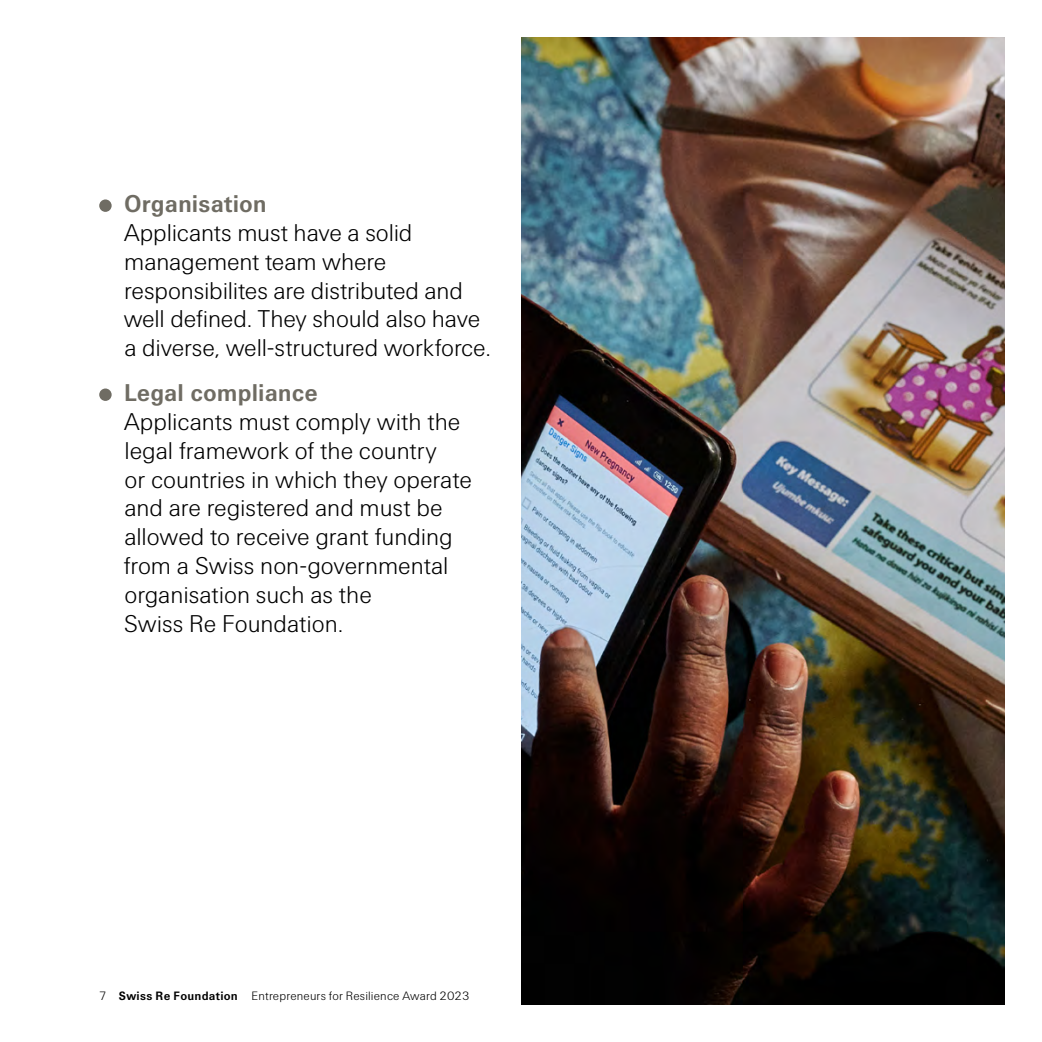
<style>
.page{position:relative;width:1042px;height:1042px;background:#fff}
.page>*{position:absolute;margin:0;border:0;box-sizing:border-box;transform-origin:0 0}
.t1{font:300 24.5px/28.9px "Swiss Re Sans OT";letter-spacing:-.005em;color:#000}
.t2{font:700 24.5px "Swiss Re Sans OT";letter-spacing:.005em;color:#6f6c63}
.t3{font:300 12.25px "Swiss Re Sans OT";letter-spacing:.015em;color:#000}
.s1{font-weight:700}
</style>
<div class="page">
<div style="left:99px;top:199px;width:13px;height:13px;background:#6f6c63;border-radius:50%"></div>
<div style="left:99px;top:388px;width:13px;height:13px;background:#6f6c63;border-radius:50%"></div>
<img style="left:521px;top:37px;width:484px;height:968px">
<p class="t2" style="left:124px;top:189px;width:144px">Organisation</p>
<p class="t1" style="left:124px;top:218px;width:369px">Applicants must have a solid management team where responsibilites are distributed and well defined. They should also have a diverse, well-structured workforce.</p>
<p class="t2" style="left:124px;top:378px;width:195px">Legal compliance</p>
<p class="t1" style="left:124px;top:407px;width:349px">Applicants must comply with the legal framework of the country<br>or countries in which they operate and are registered and must be allowed to receive grant funding from a Swiss non-governmental organisation such as the<br>Swiss Re Foundation.</p>
<p class="t3" style="left:99px;top:988px;width:372px">7 <span class="s1">Swiss Re Foundation</span> Entrepreneurs for Resilience Award 2023</p>
</div>
